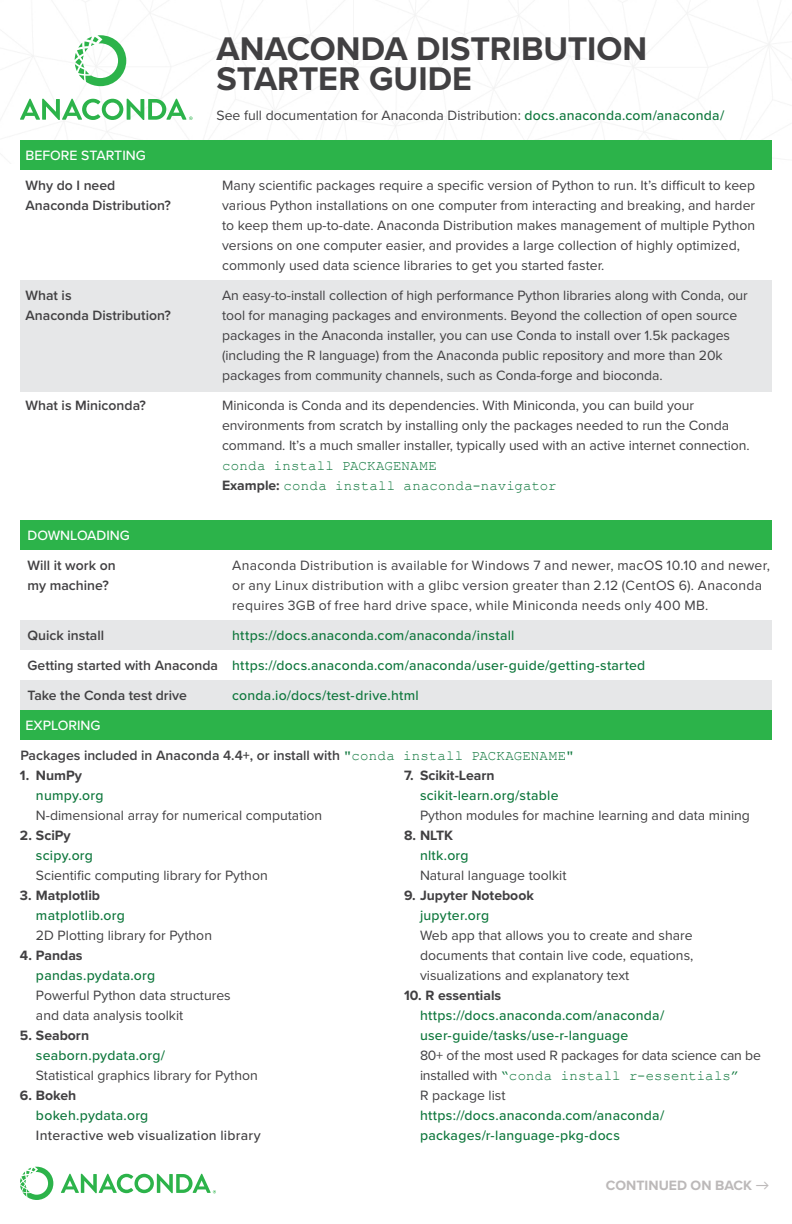
<style>
.page{position:relative;width:792px;height:1224px;background:#fff}
.page>*{position:absolute;margin:0;border:0;box-sizing:border-box;transform-origin:0 0}
.t1{font:700 34px/30px "Proxima Nova";color:#414042}
.t2{font:14px/20px "Proxima Nova";color:#414042}
.t3{font:500 14px/20px "Proxima Nova";letter-spacing:.02em;color:#0e773c}
.t4{font:600 14px/20px "Proxima Nova";color:#414042}
.t5{font:14px/20px "Proxima Nova";letter-spacing:.02em;color:#414042}
.t6{font:700 14px "Proxima Nova";color:#414042}
.t7{font:14px/20px "Courier New";letter-spacing:.015em;color:#0e773c}
.t8{font:500 14px "Proxima Nova";color:#fff}
.t9{font:500 14px "Proxima Nova";letter-spacing:.02em;color:#414042}
.t10{font:700 14px "Proxima Nova";color:#bcb9b9}
.s1{font-weight:500;color:#0e773c}
.s2{font-family:"Proxima Nova";font-weight:700;color:#414042}
.s3{font-family:"Courier New";font-weight:400;color:#0e773c}
.s4{font-family:"Proxima Nova";color:#414042}
.s5{font-family:"Lato";font-weight:400}
</style>
<div class="page">
<div style="left:20px;top:140px;width:752px;height:30px;background:#2cb34a"></div>
<div style="left:20px;top:520px;width:752px;height:30px;background:#2cb34a"></div>
<div style="left:20px;top:710px;width:752px;height:30px;background:#2cb34a"></div>
<div style="left:20px;top:280px;width:752px;height:112px;background:#e6e7e8"></div>
<div style="left:20px;top:620px;width:752px;height:30px;background:#e6e7e8"></div>
<div style="left:20px;top:680px;width:752px;height:30px;background:#e6e7e8"></div>
<svg style="left:61px;top:1174px;width:155px;height:19px"></svg>
<svg style="left:20px;top:1167px;width:33px;height:33px"></svg>
<svg style="left:75px;top:35px;width:51px;height:51px"></svg>
<svg style="left:20px;top:99px;width:173px;height:21px"></svg>
<p class="t8" style="left:25px;top:147px;width:122px">BEFORE STARTING</p>
<p class="t4" style="left:26px;top:176px;width:147px">Why do I need<br>Anaconda Distribution?</p>
<p class="t4" style="left:26px;top:286px;width:147px">What is<br>Anaconda Distribution?</p>
<p class="t4" style="left:26px;top:396px;width:122px">What is Miniconda?</p>
<p class="t8" style="left:28px;top:527px;width:104px">DOWNLOADING</p>
<h1 class="t1" style="left:216px;top:33px;width:432px">ANACONDA DISTRIBUTION<br>STARTER GUIDE</h1>
<p class="t2" style="left:216px;top:106px;width:509px">See full documentation for Anaconda Distribution: <span class="s1">docs.anaconda.com/anaconda/</span></p>
<p class="t2" style="left:222px;top:176px;width:535px">Many scientific packages require a specific version of Python to run. It’s difficult to keep various Python installations on one computer from interacting and breaking, and harder to keep them up-to-date. Anaconda Distribution makes management of multiple Python versions on one computer easier, and provides a large collection of highly optimized, commonly used data science libraries to get you started faster.</p>
<p class="t2" style="left:222px;top:286px;width:527px">An easy-to-install collection of high performance Python libraries along with Conda, our tool for managing packages and environments. Beyond the collection of open source packages in the Anaconda installer, you can use Conda to install over 1.5k packages (including the R language) from the Anaconda public repository and more than 20k packages from community channels, such as Conda-forge and bioconda.</p>
<p class="t2" style="left:222px;top:396px;width:529px">Miniconda is Conda and its dependencies. With Miniconda, you can build your environments from scratch by installing only the packages needed to run the Conda command. It’s a much smaller installer, typically used with an active internet connection.</p>
<p class="t7" style="left:222px;top:455px;width:336px">conda install PACKAGENAME<br><span class="s2">Example:</span> conda install anaconda-navigator</p>
<p class="t4" style="left:28px;top:556px;width:90px">Will it work on my machine?</p>
<p class="t4" style="left:28px;top:621px;width:192px;line-height:30px">Quick install<br>Getting started with Anaconda<br>Take the Conda test drive</p>
<p class="t8" style="left:25px;top:717px;width:77px">EXPLORING</p>
<p class="t5" style="left:232px;top:556px;width:540px">Anaconda Distribution is available for Windows 7 and newer, macOS 10.10 and newer, or any Linux distribution with a glibc version greater than 2.12 (CentOS 6). Anaconda requires 3GB of free hard drive space, while Miniconda needs only 400 MB.</p>
<p class="t3" style="left:232px;top:621px;width:415px;line-height:30px">https://docs.anaconda.com/anaconda/install https://docs.anaconda.com/anaconda/user-guide/getting-started conda.io/docs/test-drive.html</p>
<p class="t4" style="left:20px;top:746px;width:555px">Packages included in Anaconda 4.4+, or install with <span class="s3">"conda install PACKAGENAME"</span></p>
<p class="t6" style="left:20px;top:765px;width:64px">1. NumPy</p>
<p class="t3" style="left:36px;top:786px;width:69px">numpy.org</p>
<p class="t2" style="left:36px;top:806px;width:288px">N-dimensional array for numerical computation</p>
<p class="t6" style="left:20px;top:825px;width:52px">2. SciPy</p>
<p class="t3" style="left:36px;top:846px;width:59px">scipy.org</p>
<p class="t2" style="left:36px;top:866px;width:233px">Scientific computing library for Python</p>
<p class="t6" style="left:20px;top:885px;width:82px">3. Matplotlib</p>
<p class="t3" style="left:36px;top:906px;width:90px">matplotlib.org</p>
<p class="t2" style="left:36px;top:926px;width:178px">2D Plotting library for Python</p>
<p class="t6" style="left:20px;top:945px;width:64px">4. Pandas</p>
<p class="t3" style="left:36px;top:966px;width:121px">pandas.pydata.org</p>
<p class="t2" style="left:36px;top:986px;width:196px">Powerful Python data structures and data analysis toolkit</p>
<p class="t6" style="left:20px;top:1025px;width:71px">5. Seaborn</p>
<p class="t3" style="left:36px;top:1046px;width:131px">seaborn.pydata.org/</p>
<p class="t2" style="left:36px;top:1066px;width:223px">Statistical graphics library for Python</p>
<p class="t6" style="left:20px;top:1085px;width:58px">6. Bokeh</p>
<p class="t3" style="left:36px;top:1106px;width:114px">bokeh.pydata.org</p>
<p class="t9" style="left:36px;top:1127px;width:226px">Interactive web visualization library</p>
<p class="t6" style="left:404px;top:765px;width:92px">7. Scikit-Learn</p>
<p class="t3" style="left:420px;top:786px;width:140px">scikit-learn.org/stable</p>
<p class="t2" style="left:420px;top:806px;width:332px">Python modules for machine learning and data mining</p>
<p class="t6" style="left:404px;top:825px;width:51px">8. NLTK</p>
<p class="t3" style="left:420px;top:846px;width:50px">nltk.org</p>
<p class="t2" style="left:420px;top:866px;width:148px">Natural language toolkit</p>
<p class="t6" style="left:404px;top:885px;width:131px">9. Jupyter Notebook</p>
<p class="t3" style="left:420px;top:906px;width:71px">jupyter.org</p>
<p class="t2" style="left:420px;top:926px;width:275px;text-align:justify">Web app that allows you to create and share documents that contain live code, equations, visualizations and explanatory text</p>
<p class="t6" style="left:404px;top:985px;width:99px">10. R essentials</p>
<p class="t3" style="left:420px;top:1006px;width:246px">https://docs.anaconda.com/anaconda/ user-guide/tasks/use-r-language</p>
<p class="t2" style="left:420px;top:1046px;width:342px">80+ of the most used R packages for data science can be</p>
<p class="t7" style="left:420px;top:1065px;width:321px"><span class="s4">installed with</span> “conda install r-essentials”</p>
<p class="t2" style="left:420px;top:1086px;width:87px">R package list</p>
<p class="t3" style="left:420px;top:1106px;width:246px">https://docs.anaconda.com/anaconda/ packages/r-language-pkg-docs</p>
<p class="t10" style="left:606px;top:1175px;width:165px">CONTINUED ON BACK <span class="s5">→</span></p>
</div>
